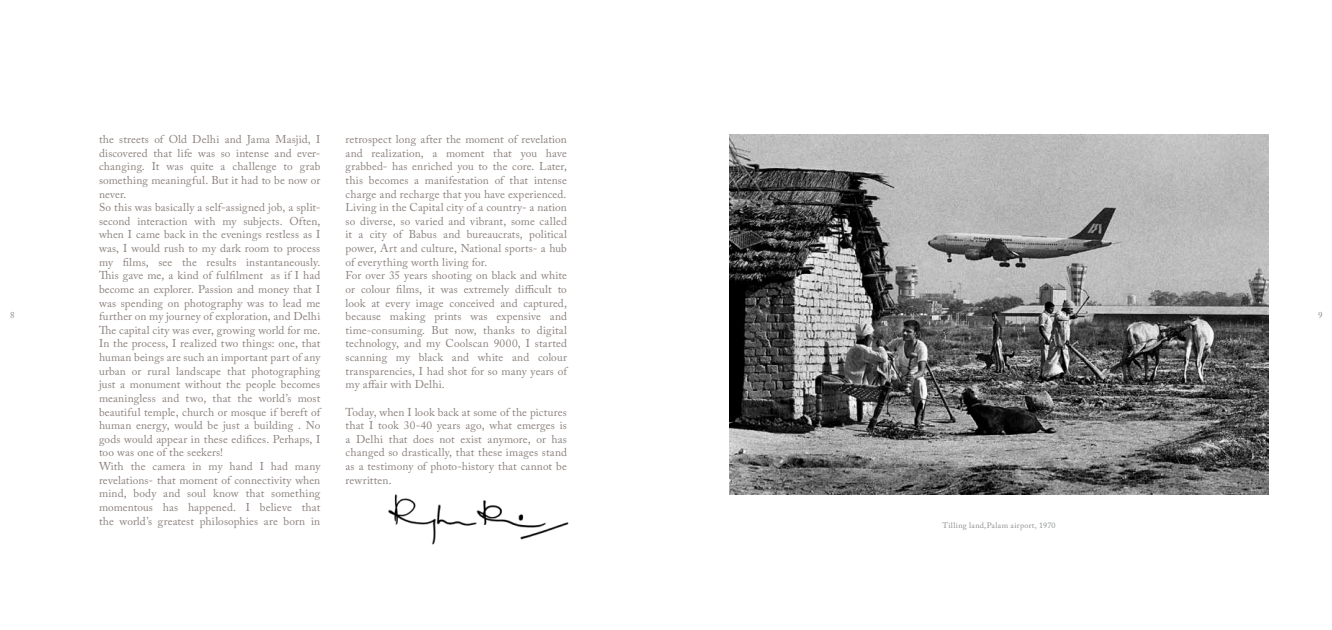
<style>
.page{position:relative;width:1332px;height:630px;background:#fff}
.page>*{position:absolute;margin:0;border:0;box-sizing:border-box;transform-origin:0 0}
.t1{font:11.4px/13.6px "Adobe Caslon Pro";letter-spacing:.01em;color:#8b817d}
.t2{font:9px "Adobe Caslon";color:#8a8c8e}
.t3{font:8px "Adobe Caslon Pro";letter-spacing:.04em;color:#8a8c8e}
</style>
<div class="page">
<img style="left:388px;top:494px;width:181px;height:51px">
<img style="left:729px;top:135px;width:540px;height:360px">
<p class="t1" style="left:99px;top:132px;width:223px">the streets of Old Delhi and Jama Masjid, I discovered that life was so intense and ever&shy;changing. It was quite a challenge to grab something meaningful. But it had to be now or never.<br>So this was basically a self-assigned job, a split&shy;second interaction with my subjects. Often, when I came back in the evenings restless as I was, I would rush to my dark room to process my films, see the results instantaneously.<br>This gave me, a kind of fulfilment as if I had become an explorer. Passion and money that I was spending on photography was to lead me further on my journey of exploration, and Delhi The capital city was ever, growing world for me.<br>In the process, I realized two things: one, that human beings are such an important part of any urban or rural landscape that photographing just a monument without the people becomes meaningless and two, that the world’s most beautiful temple, church or mosque if bereft of human energy, would be just a building . No gods would appear in these edifices. Perhaps, I too was one of the seekers!<br>With the camera in my hand I had many revelations- that moment of connectivity when mind, body and soul know that something momentous has happened. I believe that the world’s greatest philosophies are born in</p>
<p class="t1" style="left:346px;top:132px;width:223px">retrospect long after the moment of revelation and realization, a moment that you have grabbed- has enriched you to the core. Later, this becomes a manifestation of that intense charge and recharge that you have experienced.<br>Living in the Capital city of a country- a nation so diverse, so varied and vibrant, some called it a city of Babus and bureaucrats, political power, Art and culture, National sports- a hub of everything worth living for.<br>For over 35 years shooting on black and white or colour films, it was extremely difficult to look at every image conceived and captured, because making prints was expensive and time-consuming. But now, thanks to digital technology, and my Coolscan 9000, I started scanning my black and white and colour transparencies, I had shot for so many years of my affair with Delhi.</p>
<p class="t2" style="left:10px;top:310px;width:6px">8</p>
<p class="t2" style="left:1318px;top:310px;width:6px">9</p>
<p class="t1" style="left:346px;top:405px;width:223px;text-align:justify">Today, when I look back at some of the pictures that I took 30-40 years ago, what emerges is a Delhi that does not exist anymore, or has changed so drastically, that these images stand as a testimony of photo-history that cannot be rewritten.</p>
<p class="t3" style="left:942px;top:520px;width:115px">Tilling land,Palam airport, 1970</p>
</div>
